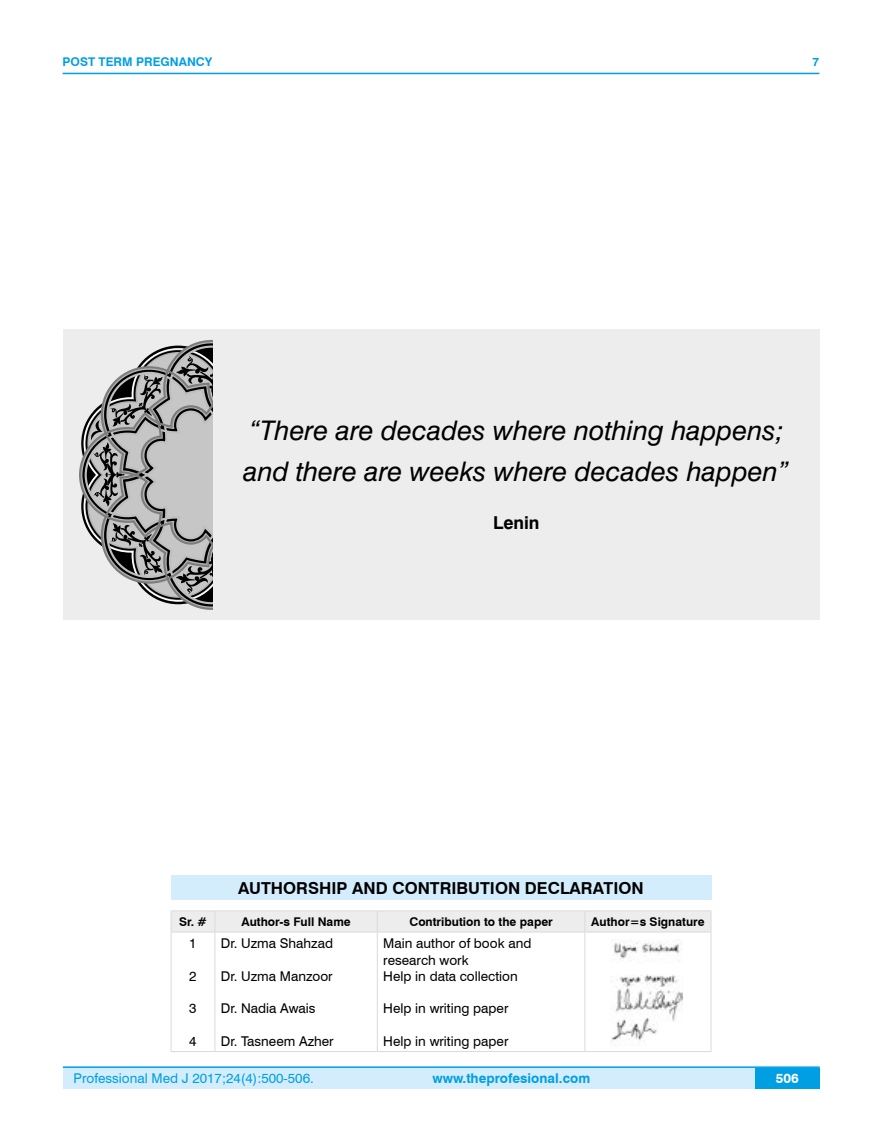
<style>
.page{position:relative;width:882px;height:1145px;background:#fff}
.page>*{position:absolute;margin:0;border:0;box-sizing:border-box;transform-origin:0 0}
.t1{font:italic 27px/40.5px "Swiss 721 BT";color:#000}
.t2{font:700 17.7px "Swiss 721 BT";color:#000}
.t3{font:700 16.5px "Swiss 721 BT";color:#000}
.t4{font:13.5px/16.2px "Swiss 721 BT";color:#000}
.t5{font:13.5px "Swiss 721 BT";color:#009fe3}
.t6{font:700 13.5px "Swiss 721 BT";color:#009fe3}
.t7{font:700 13.5px "Swiss 721 BT";color:#fff}
.t8{font:700 12px "Swiss 721 BT";color:#000}
.t9{font:700 12px "Swiss 721 BT";color:#009fe3}
</style>
<div class="page">
<div style="left:63px;top:1067px;width:756px;height:21px;background:#d4edfc"></div>
<hr style="left:63px;top:1066px;width:756px;height:2px;background:#009fe3">
<div style="left:754px;top:1068px;width:65px;height:20px;background:#009fe3"></div>
<hr style="left:63px;top:73px;width:756px;height:1px;background:#009fe3">
<div style="left:171px;top:875px;width:540px;height:25px;background:#d4edfc"></div>
<hr style="left:171px;top:910px;width:44px;height:1px;background:#dadada">
<hr style="left:215px;top:910px;width:162px;height:1px;background:#dadada">
<hr style="left:377px;top:910px;width:207px;height:1px;background:#dadada">
<hr style="left:584px;top:910px;width:127px;height:1px;background:#dadada">
<div style="left:171px;top:911px;width:540px;height:20px;background:#ededed"></div>
<hr style="left:171px;top:931px;width:44px;height:1px;background:#dadada">
<hr style="left:171px;top:932px;width:1px;height:119px;background:#dadada">
<hr style="left:215px;top:931px;width:162px;height:1px;background:#dadada">
<hr style="left:214px;top:932px;width:1px;height:119px;background:#dadada">
<hr style="left:377px;top:931px;width:207px;height:1px;background:#dadada">
<hr style="left:377px;top:932px;width:1px;height:119px;background:#dadada">
<hr style="left:584px;top:931px;width:127px;height:1px;background:#dadada">
<hr style="left:584px;top:932px;width:1px;height:119px;background:#dadada">
<hr style="left:710px;top:932px;width:1px;height:119px;background:#dadada">
<hr style="left:171px;top:1051px;width:44px;height:1px;background:#dadada">
<hr style="left:215px;top:1051px;width:162px;height:1px;background:#dadada">
<hr style="left:377px;top:1051px;width:207px;height:1px;background:#dadada">
<hr style="left:584px;top:1051px;width:127px;height:1px;background:#dadada">
<img style="left:610px;top:939px;width:71px;height:103px">
<div style="left:63px;top:329px;width:756px;height:291px;background:#ededed"></div>
<svg style="left:79px;top:340px;width:134px;height:270px"></svg>
<svg style="left:176px;top:356px;width:37px;height:42px;background:#7f7f7f"></svg>
<svg style="left:110px;top:523px;width:52px;height:52px;background:#767676"></svg>
<svg style="left:175px;top:552px;width:38px;height:42px;background:#7e7e7e"></svg>
<svg style="left:89px;top:374px;width:73px;height:133px;background:#8f8f8f"></svg>
<p class="t9" style="left:63px;top:53px;width:151px">POST TERM PREGNANCY</p>
<p class="t9" style="left:812px;top:53px;width:8px">7</p>
<h1 class="t1" style="left:243px;top:409px;width:546px">“There are decades where nothing happens; and there are weeks where decades happen”</h1>
<h2 class="t2" style="left:493px;top:510px;width:48px">Lenin</h2>
<p class="t3" style="left:238px;top:876px;width:406px">AUTHORSHIP AND CONTRIBUTION DECLARATION</p>
<p class="t8" style="left:179px;top:913px;width:29px">Sr. #</p>
<p class="t8" style="left:241px;top:913px;width:111px">Author-s Full Name</p>
<p class="t8" style="left:409px;top:913px;width:145px">Contribution to the paper</p>
<p class="t8" style="left:591px;top:913px;width:115px">Author=s Signature</p>
<p class="t4" style="left:189px;top:935px;width:9px">1</p>
<p class="t4" style="left:189px;top:967px;width:9px">2</p>
<p class="t4" style="left:189px;top:999px;width:9px">3</p>
<p class="t4" style="left:189px;top:1032px;width:9px">4</p>
<p class="t4" style="left:221px;top:935px;width:114px">Dr. Uzma Shahzad</p>
<p class="t4" style="left:221px;top:967px;width:113px">Dr. Uzma Manzoor</p>
<p class="t4" style="left:221px;top:999px;width:96px">Dr. Nadia Awais</p>
<p class="t4" style="left:221px;top:1032px;width:114px">Dr. Tasneem Azher</p>
<p class="t4" style="left:383px;top:935px;width:149px">Main author of book and research work<br>Help in data collection</p>
<p class="t4" style="left:383px;top:999px;width:127px">Help in writing paper</p>
<p class="t4" style="left:383px;top:1032px;width:127px">Help in writing paper</p>
<p class="t5" style="left:74px;top:1069px;width:241px">Professional Med J 2017;24(4):500-506.</p>
<p class="t6" style="left:432px;top:1069px;width:159px">www.theprofesional.com</p>
<p class="t7" style="left:775px;top:1069px;width:24px">506</p>
</div>
